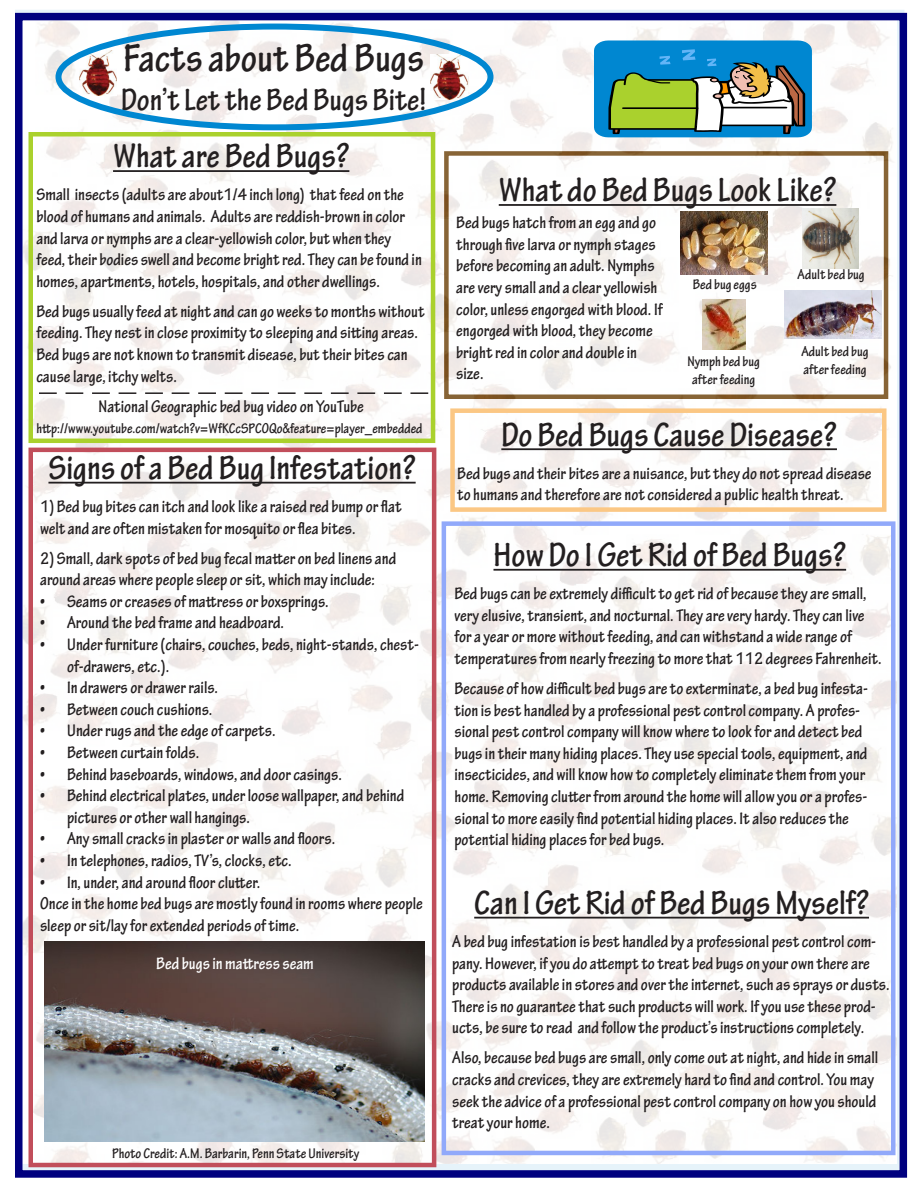
<style>
.page{position:relative;width:918px;height:1188px;background:#fff}
.page>*{position:absolute;margin:0;border:0;box-sizing:border-box;transform-origin:0 0}
.t1{font:700 condensed 42px "Tekton Pro";color:#231f20}
.t2{font:700 condensed 36px "Tekton Pro";color:#231f20}
.t3{font:700 condensed 33px "Tekton Pro";color:#231f20}
.t4{font:700 condensed 18px/21.6px "Tekton Pro";color:#231f20}
.t5{font:700 condensed 18px "Tekton Pro";color:#fff}
.t6{font:700 condensed 15px/18px "Tekton Pro";color:#231f20}
</style>
<div class="page">
<img style="left:24px;top:22px;width:871px;height:1141px">
<div style="left:15px;top:13px;width:892px;height:1165px;border:8px solid #00007f"></div>
<svg style="left:594px;top:40px;width:218px;height:97px;background:#569b9d"></svg>
<hr style="left:48px;top:482px;width:368px;height:2px;background:#231f20">
<div style="left:28px;top:448px;width:408px;height:719px;border:4px solid #c14e5b"></div>
<hr style="left:501px;top:448px;width:336px;height:2px;background:#231f20">
<hr style="left:499px;top:204px;width:337px;height:2px;background:#231f20">
<hr style="left:493px;top:569px;width:353px;height:2px;background:#231f20">
<img style="left:44px;top:941px;width:381px;height:201px">
<hr style="left:474px;top:917px;width:395px;height:2px;background:#231f20">
<div style="left:450px;top:408px;width:436px;height:104px;border:4px solid #fbc784"></div>
<div style="left:28px;top:132px;width:407px;height:311px;border:4px solid #aad12d"></div>
<hr style="left:113px;top:170px;width:236px;height:2px;background:#231f20">
<img style="left:80px;top:50px;width:36px;height:46px">
<img style="left:431px;top:54px;width:37px;height:45px">
<img style="left:802px;top:208px;width:56px;height:60px">
<div style="left:442px;top:521px;width:454px;height:634px;border:4px solid #91a9fa"></div>
<img style="left:784px;top:290px;width:97px;height:48px">
<img style="left:702px;top:300px;width:43px;height:50px">
<img style="left:680px;top:212px;width:87px;height:62px">
<div style="left:56px;top:24px;width:438px;height:106px;border:6px solid #0087d1;border-radius:50%"></div>
<svg style="left:39px;top:392px;width:389px;height:2px"></svg>
<p class="t1" style="left:124px;top:33px;width:302px">Facts about Bed Bugs</p>
<p class="t3" style="left:121px;top:81px;width:307px">Don’t Let the Bed Bugs Bite!</p>
<p class="t2" style="left:113px;top:135px;width:238px">What are Bed Bugs?</p>
<p class="t4" style="left:36px;top:184px;width:387px">Small insects (adults are about1/4 inch long) that feed on the blood of humans and animals. Adults are reddish-brown in color and larva or nymphs are a clear-yellowish color, but when they feed, their bodies swell and become bright red. They can be found in homes, apartments, hotels, hospitals, and other dwellings.</p>
<p class="t4" style="left:36px;top:301px;width:390px">Bed bugs usually feed at night and can go weeks to months without feeding. They nest in close proximity to sleeping and sitting areas.<br>Bed bugs are not known to transmit disease, but their bites can cause large, itchy welts.</p>
<p class="t4" style="left:99px;top:396px;width:267px">National Geographic bed bug video on YouTube</p>
<p class="t6" style="left:36px;top:420px;width:388px">http://www.youtube.com/watch?v=WfKCcSPCOQo&amp;feature=player_embedded</p>
<p class="t2" style="left:48px;top:447px;width:369px">Signs of a Bed Bug Infestation?</p>
<p class="t4" style="left:40px;top:496px;width:363px">1) Bed bug bites can itch and look like a raised red bump or flat welt and are often mistaken for mosquito or flea bites.</p>
<p class="t4" style="left:40px;top:548px;width:358px">2) Small, dark spots of bed bug fecal matter on bed linens and around areas where people sleep or sit, which may include:</p>
<p class="t4" style="left:40px;top:591px;width:290px">• Seams or creases of mattress or boxsprings.</p>
<p class="t4" style="left:40px;top:612px;width:246px">• Around the bed frame and headboard.</p>
<p class="t4" style="left:67px;top:634px;width:353px;text-indent:-27px">• Under furniture (chairs, couches, beds, night-stands, chest&shy;of-drawers, etc.).</p>
<p class="t4" style="left:40px;top:677px;width:180px">• In drawers or drawer rails.</p>
<p class="t4" style="left:40px;top:699px;width:174px">• Between couch cushions.</p>
<p class="t4" style="left:40px;top:720px;width:237px">• Under rugs and the edge of carpets.</p>
<p class="t4" style="left:40px;top:742px;width:161px">• Between curtain folds.</p>
<p class="t4" style="left:40px;top:764px;width:303px">• Behind baseboards, windows, and door casings.</p>
<p class="t4" style="left:67px;top:785px;width:339px;text-indent:-27px">• Behind electrical plates, under loose wallpaper, and behind pictures or other wall hangings.</p>
<p class="t4" style="left:40px;top:828px;width:297px">• Any small cracks in plaster or walls and floors.</p>
<p class="t4" style="left:40px;top:850px;width:253px">• In telephones, radios, TV’s, clocks, etc.</p>
<p class="t4" style="left:40px;top:872px;width:222px">• In, under, and around floor clutter.</p>
<p class="t4" style="left:40px;top:893px;width:384px">Once in the home bed bugs are mostly found in rooms where people sleep or sit/lay for extended periods of time.</p>
<p class="t5" style="left:156px;top:953px;width:159px">Bed bugs in mattress seam</p>
<p class="t6" style="left:112px;top:1144px;width:249px">Photo Credit: A.M. Barbarin, Penn State University</p>
<p class="t2" style="left:499px;top:169px;width:339px">What do Bed Bugs Look Like?</p>
<p class="t4" style="left:456px;top:212px;width:208px">Bed bugs hatch from an egg and go through five larva or nymph stages before becoming an adult. Nymphs are very small and a clear yellowish color, unless engorged with blood. If engorged with blood, they become bright red in color and double in size.</p>
<p class="t6" style="left:693px;top:275px;width:65px">Bed bug eggs</p>
<p class="t6" style="left:687px;top:352px;width:74px;text-align:center">Nymph bed bug after feeding</p>
<p class="t6" style="left:798px;top:266px;width:69px">Adult bed bug</p>
<p class="t6" style="left:801px;top:342px;width:69px">Adult bed bug after feeding</p>
<p class="t2" style="left:501px;top:413px;width:337px">Do Bed Bugs Cause Disease?</p>
<p class="t4" style="left:457px;top:463px;width:416px">Bed bugs and their bites are a nuisance, but they do not spread disease to humans and therefore are not considered a public health threat.</p>
<p class="t2" style="left:493px;top:534px;width:354px">How Do I Get Rid of Bed Bugs?</p>
<p class="t4" style="left:454px;top:583px;width:429px">Bed bugs can be extremely difficult to get rid of because they are small, very elusive, transient, and nocturnal. They are very hardy. They can live for a year or more without feeding, and can withstand a wide range of temperatures from nearly freezing to more that 112 degrees Fahrenheit.</p>
<p class="t4" style="left:454px;top:678px;width:415px">Because of how difficult bed bugs are to exterminate, a bed bug infesta&shy;tion is best handled by a professional pest control company. A profes&shy;sional pest control company will know where to look for and detect bed bugs in their many hiding places. They use special tools, equipment, and insecticides, and will know how to completely eliminate them from your home. Removing clutter from around the home will allow you or a profes&shy;sional to more easily find potential hiding places. It also reduces the potential hiding places for bed bugs.</p>
<p class="t2" style="left:474px;top:882px;width:396px">Can I Get Rid of Bed Bugs Myself?</p>
<p class="t4" style="left:452px;top:931px;width:439px">A bed bug infestation is best handled by a professional pest control com&shy;pany. However, if you do attempt to treat bed bugs on your own there are products available in stores and over the internet, such as sprays or dusts.<br>There is no guarantee that such products will work. If you use these prod&shy;ucts, be sure to read and follow the product’s instructions completely.</p>
<p class="t4" style="left:452px;top:1047px;width:428px">Also, because bed bugs are small, only come out at night, and hide in small cracks and crevices, they are extremely hard to find and control. You may seek the advice of a professional pest control company on how you should treat your home.</p>
</div>
